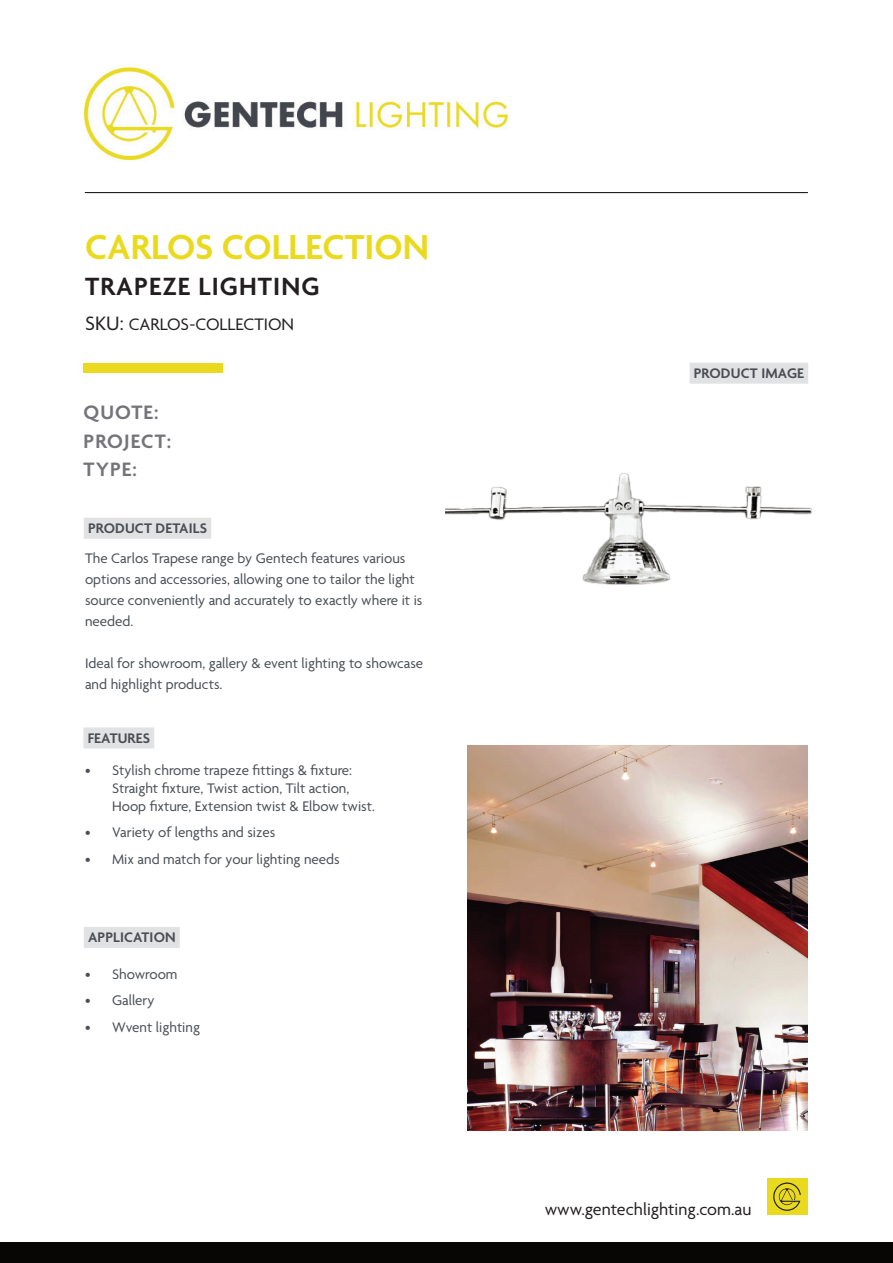
<style>
.page{position:relative;width:893px;height:1263px;background:#fff}
.page>*{position:absolute;margin:0;border:0;box-sizing:border-box;transform-origin:0 0}
.t1{font:600 37.5px "Agenda";color:#eada1f}
.t2{font:600 27px "Agenda";letter-spacing:.04em;color:#231f20}
.t3{font:600 21px/28.5px "Agenda";letter-spacing:.05em;color:#737378}
.t4{font:18px "Agenda";color:#231f20}
.t5{font:15px/21px "Agenda";color:#484e54}
.t6{font:600 15px "Agenda";letter-spacing:.01em;color:#494e54}
.s1{font-size:21px}
</style>
<div class="page">
<div style="left:84px;top:363px;width:139px;height:10px;background:#eada1f"></div>
<hr style="left:85px;top:192px;width:723px;height:1px;background:#050605">
<div style="left:767px;top:1178px;width:41px;height:37px;background:#eada1f"></div>
<svg style="left:773px;top:1182px;width:28px;height:29px"></svg>
<img style="left:85px;top:67px;width:422px;height:95px">
<div style="left:0;top:1242px;width:893px;height:21px;background:#070604"></div>
<img style="left:468px;top:746px;width:340px;height:385px">
<img style="left:445px;top:473px;width:367px;height:112px">
<div style="left:690px;top:363px;width:118px;height:21px;background:#e1e2e4"></div>
<div style="left:84px;top:518px;width:127px;height:21px;background:#e1e2e4"></div>
<div style="left:83px;top:727px;width:71px;height:21px;background:#e1e2e4"></div>
<div style="left:84px;top:927px;width:96px;height:21px;background:#e1e2e4"></div>
<h1 class="t1" style="left:85px;top:226px;width:345px">CARLOS COLLECTION</h1>
<h2 class="t2" style="left:85px;top:271px;width:236px">TRAPEZE LIGHTING</h2>
<p class="t4" style="left:85px;top:315px;width:210px"><span class="s1">SKU:</span> CARLOS-COLLECTION</p>
<h3 class="t3" style="left:84px;top:400px;width:89px">QUOTE:<br>PROJECT:<br>TYPE:</h3>
<p class="t6" style="left:88px;top:520px;width:121px">PRODUCT DETAILS</p>
<p class="t5" style="left:85px;top:549px;width:339px">The Carlos Trapese range by Gentech features various options and accessories, allowing one to tailor the light source conveniently and accurately to exactly where it is needed.</p>
<p class="t5" style="left:85px;top:654px;width:340px">Ideal for showroom, gallery &amp; event lighting to showcase and highlight products.</p>
<p class="t6" style="left:88px;top:730px;width:64px">FEATURES</p>
<p class="t5" style="left:112px;top:762px;width:265px;line-height:18px;text-indent:-27px">• Stylish chrome trapeze fittings &amp; fixture:<br>Straight fixture, Twist action, Tilt action,<br>Hoop fixture, Extension twist &amp; Elbow twist.</p>
<p class="t5" style="left:85px;top:823px;width:192px">• Variety of lengths and sizes</p>
<p class="t5" style="left:85px;top:849px;width:256px">• Mix and match for your lighting needs</p>
<p class="t6" style="left:88px;top:929px;width:89px">APPLICATION</p>
<p class="t5" style="left:85px;top:964px;width:94px">• Showroom</p>
<p class="t5" style="left:85px;top:991px;width:71px">• Gallery</p>
<p class="t5" style="left:85px;top:1018px;width:116px">• Wvent lighting</p>
<p class="t6" style="left:694px;top:365px;width:112px">PRODUCT IMAGE</p>
<p class="t4" style="left:545px;top:1199px;width:208px">www.gentechlighting.com.au</p>
</div>
